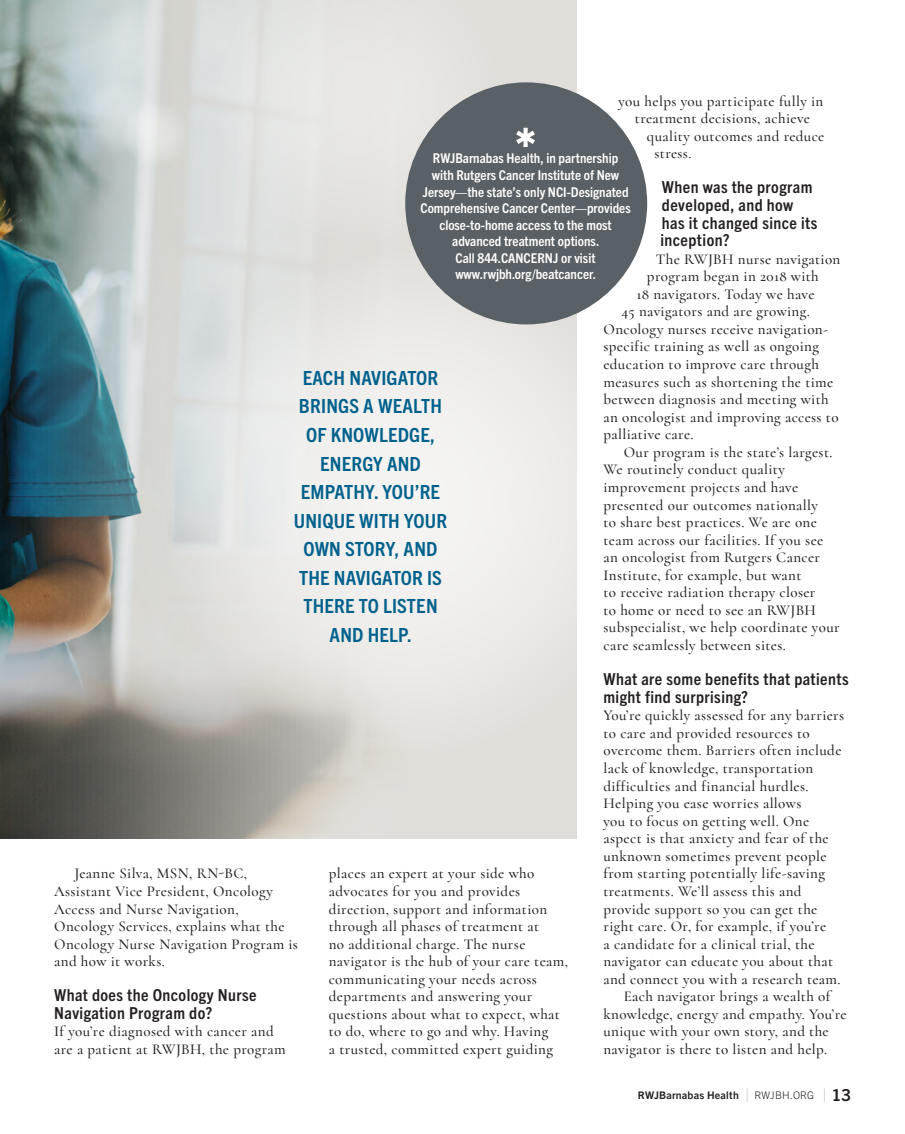
<style>
.page{position:relative;width:905px;height:1134px;background:#fff}
.page>*{position:absolute;margin:0;border:0;box-sizing:border-box;transform-origin:0 0}
.t1{font:700 condensed 19.5px/28.5px "Trade Gothic Next LT Pro";letter-spacing:.01em;color:#00618d;text-align:center;scale:1.05 1}
.t2{font:700 condensed 16.5px/17.5px "Trade Gothic Next LT Pro";letter-spacing:.025em;color:#231f20;scale:1.05 1}
.t3{font:500 15px/17.5px "Cormorant";letter-spacing:.025em;color:#231f20}
.t4{font:700 condensed 13.5px/16.5px "Trade Gothic Next LT Pro";color:#fff;text-align:center;scale:1.05 1}
.t5{font:700 10.5px "Trade Gothic Next LT Pro";letter-spacing:.02em;color:#231f20}
.s1{font-weight:300;font-size:17.1px;color:#808285}
.s2{font-weight:300}
.s3{font-size:16.5px}
</style>
<div class="page">
<div style="left:0;top:0;width:576px;height:838px;background:#e0ded9"></div>
<img style="left:0;top:0;width:372px;height:838px">
<svg style="left:213px;top:0;width:204px;height:246px"></svg>
<svg style="left:158px;top:246px;width:503px;height:512px;fill:#ecebe9"></svg>
<div style="left:405px;top:82px;width:242px;height:242px;background:#596166;border-radius:50%"></div>
<svg style="left:516px;top:128px;width:19px;height:19px"></svg>
<svg style="left:84px;top:80px;width:74px;height:74px;fill:#d2dbde"></svg>
<svg style="left:121px;top:102px;width:68px;height:65px"></svg>
<p class="t3" style="left:618px;top:92px;width:206px">you helps you participate fully in</p>
<p class="t3" style="left:635px;top:109px;width:177px">treatment decisions, achieve</p>
<p class="t3" style="left:647px;top:127px;width:179px">quality outcomes and reduce</p>
<p class="t3" style="left:654px;top:145px;width:38px">stress.</p>
<p class="t2" style="left:660px;top:177px;width:151px">When was the program developed, and how has it changed since its inception?</p>
<p class="t3" style="left:656px;top:250px;width:186px">The RWJBH nurse navigation</p>
<p class="t3" style="left:647px;top:267px;width:173px">program began in 2018 with</p>
<p class="t3" style="left:636px;top:285px;width:180px">18 navigators. Today we have</p>
<p class="t3" style="left:621px;top:303px;width:190px">45 navigators and are growing.</p>
<p class="t3" style="left:603px;top:320px;width:226px">Oncology nurses receive navigation-</p>
<p class="t3" style="left:603px;top:338px;width:217px">specific training as well as ongoing</p>
<p class="t3" style="left:603px;top:355px;width:217px">education to improve care through</p>
<p class="t3" style="left:603px;top:373px;width:231px">measures such as shortening the time</p>
<p class="t3" style="left:603px;top:390px;width:227px">between diagnosis and meeting with</p>
<p class="t3" style="left:603px;top:408px;width:237px">an oncologist and improving access to</p>
<p class="t3" style="left:603px;top:425px;width:92px">palliative care.</p>
<p class="t3" style="left:624px;top:443px;width:210px">Our program is the state’s largest.</p>
<p class="t3" style="left:603px;top:460px;width:183px">We routinely conduct quality</p>
<p class="t3" style="left:603px;top:478px;width:196px">improvement projects and have</p>
<p class="t3" style="left:603px;top:496px;width:216px">presented our outcomes nationally</p>
<p class="t3" style="left:603px;top:513px;width:215px">to share best practices. We are one</p>
<p class="t3" style="left:603px;top:531px;width:221px">team across our facilities. If you see</p>
<p class="t3" style="left:603px;top:548px;width:218px">an oncologist from Rutgers Cancer</p>
<p class="t3" style="left:603px;top:566px;width:200px">Institute, for example, but want</p>
<p class="t3" style="left:603px;top:583px;width:214px">to receive radiation therapy closer</p>
<p class="t3" style="left:603px;top:601px;width:214px">to home or need to see an RWJBH</p>
<p class="t3" style="left:603px;top:618px;width:238px">subspecialist, we help coordinate your</p>
<p class="t3" style="left:603px;top:636px;width:184px">care seamlessly between sites.</p>
<p class="t2" style="left:603px;top:669px;width:235px">What are some benefits that patients might find surprising?</p>
<p class="t3" style="left:603px;top:706px;width:242px">You’re quickly assessed for any barriers</p>
<p class="t3" style="left:603px;top:724px;width:208px">to care and provided resources to</p>
<p class="t3" style="left:603px;top:741px;width:240px">overcome them. Barriers often include</p>
<p class="t3" style="left:603px;top:759px;width:211px">lack of knowledge, transportation</p>
<p class="t3" style="left:603px;top:776px;width:207px">difficulties and financial hurdles.</p>
<p class="t3" style="left:603px;top:794px;width:199px">Helping you ease worries allows</p>
<p class="t3" style="left:603px;top:811px;width:207px">you to focus on getting well. One</p>
<p class="t3" style="left:603px;top:829px;width:227px">aspect is that anxiety and fear of the</p>
<p class="t3" style="left:603px;top:847px;width:225px">unknown sometimes prevent people</p>
<p class="t3" style="left:603px;top:864px;width:223px">from starting potentially life-saving</p>
<p class="t3" style="left:603px;top:882px;width:200px">treatments. We’ll assess this and</p>
<p class="t3" style="left:603px;top:899px;width:215px">provide support so you can get the</p>
<p class="t3" style="left:603px;top:917px;width:224px">right care. Or, for example, if you’re</p>
<p class="t3" style="left:603px;top:934px;width:213px">a candidate for a clinical trial, the</p>
<p class="t3" style="left:603px;top:952px;width:231px">navigator can educate you about that</p>
<p class="t3" style="left:603px;top:969px;width:239px">and connect you with a research team.</p>
<p class="t3" style="left:624px;top:987px;width:208px">Each navigator brings a wealth of</p>
<p class="t3" style="left:603px;top:1005px;width:245px">knowledge, energy and empathy. You’re</p>
<p class="t3" style="left:603px;top:1022px;width:227px">unique with your own story, and the</p>
<p class="t3" style="left:603px;top:1040px;width:225px">navigator is there to listen and help.</p>
<p class="t4" style="left:420px;top:149px;width:202px">RWJBarnabas Health, in partnership with Rutgers Cancer Institute of New Jersey—the state’s only NCI-Designated Comprehensive Cancer Center—provides close-to-home access to the most advanced treatment options.<br>Call 844.CANCERNJ or visit www.rwjbh.org/beatcancer.</p>
<h1 class="t1" style="left:294px;top:362px;width:148px">EACH NAVIGATOR<br>BRINGS A WEALTH<br>OF KNOWLEDGE,<br>ENERGY AND<br>EMPATHY. YOU’RE<br>UNIQUE WITH YOUR<br>OWN STORY, AND<br>THE NAVIGATOR IS<br>THERE TO LISTEN<br>AND HELP.</h1>
<p class="t3" style="left:54px;top:864px;width:245px;text-indent:20px">Jeanne Silva, MSN, RN-BC,<br>Assistant Vice President, Oncology<br>Access and Nurse Navigation,<br>Oncology Services, explains what the<br>Oncology Nurse Navigation Program is and how it works.</p>
<p class="t2" style="left:54px;top:985px;width:194px">What does the Oncology Nurse<br>Navigation Program do?</p>
<p class="t3" style="left:54px;top:1022px;width:233px">If you’re diagnosed with cancer and are a patient at RWJBH, the program</p>
<p class="t3" style="left:329px;top:864px;width:241px">places an expert at your side who advocates for you and provides direction, support and information through all phases of treatment at<br>no additional charge. The nurse navigator is the hub of your care team, communicating your needs across departments and answering your questions about what to expect, what to do, where to go and why. Having<br>a trusted, committed expert guiding</p>
<p class="t5" style="left:638px;top:1088px;width:214px">RWJBarnabas Health <span class="s1">|</span> <span class="s2">RWJBH.ORG</span> <span class="s1">|</span> <span class="s3">13</span></p>
</div>
